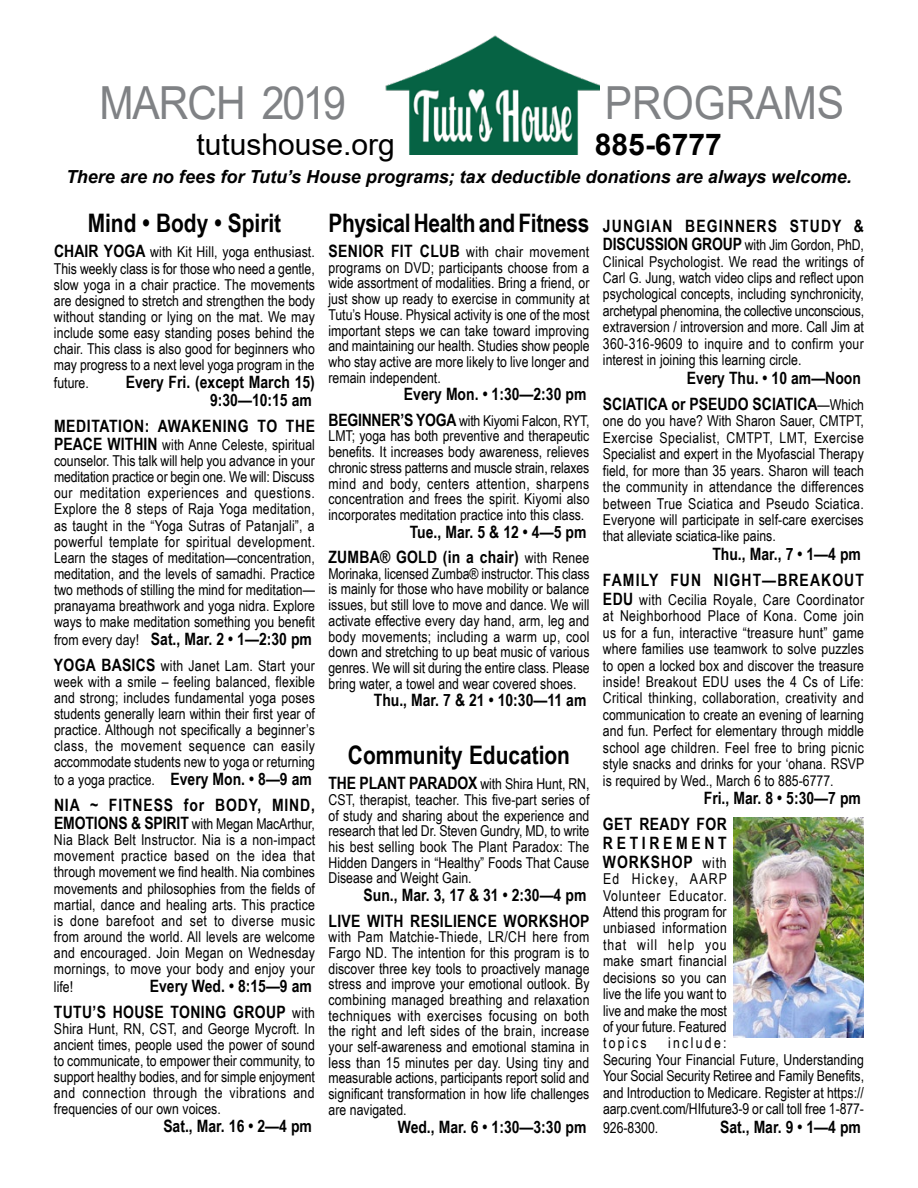
<style>
.page{position:relative;width:918px;height:1188px;background:#fff}
.page>*{position:absolute;margin:0;border:0;box-sizing:border-box;transform-origin:0 0}
.t1{font:45.6px "Arial";letter-spacing:-.01em;color:#808285;scale:.9 1}
.t2{font:30px "Arial";color:#000}
.t3{font:700 30px "Arial";color:#000}
.t4{font:700 25.5px "Arial Narrow";color:#000}
.t5{font:italic 700 18px "Arial";color:#000}
.t6{font:700 17.1px/25.3px "Arial Narrow";letter-spacing:.015em;color:#000;text-align:right}
.t7{font:700 17.1px/26.2px "Arial Narrow";letter-spacing:.065em;color:#000;text-align:right}
.t8{font:700 17.1px "Arial Narrow";letter-spacing:.035em;color:#000}
.t9{font:700 17.1px "Arial Narrow";letter-spacing:.05em;color:#000}
.t10{font:700 17.1px/18.6px "Arial Narrow";letter-spacing:.215em;color:#000}
.t11{font:15px/16px "Arial Narrow";color:#000;text-align:justify}
.s1{font-weight:700;font-size:17.1px}
.s2{font-weight:400;font-size:15px}
</style>
<div class="page">
<img style="left:385px;top:35px;width:215px;height:119px">
<img style="left:734px;top:817px;width:130px;height:221px">
<h1 class="t1" style="left:99px;top:71px;width:275px">MARCH 2019</h1>
<h1 class="t1" style="left:605px;top:71px;width:268px">PROGRAMS</h1>
<h2 class="t2" style="left:196px;top:123px;width:200px">tutushouse.org</h2>
<h2 class="t3" style="left:595px;top:123px;width:128px">885-6777</h2>
<p class="t5" style="left:66px;top:165px;width:787px">There are no fees for Tutu’s House programs; tax deductible donations are always welcome.</p>
<h3 class="t4" style="left:88px;top:203px;width:195px">Mind • Body • Spirit</h3>
<p class="t11" style="left:54px;top:244px;width:263px"><span class="s1">CHAIR YOGA</span> with Kit Hill, yoga enthusiast.<br>This weekly class is for those who need a gentle, slow yoga in a chair practice. The movements are designed to stretch and strengthen the body without standing or lying on the mat. We may include some easy standing poses behind the chair. This class is also good for beginners who may progress to a next level yoga program in the</p>
<p class="t11" style="left:54px;top:374px;width:36px">future.</p>
<p class="t6" style="left:126px;top:372px;width:191px;line-height:18.1px">Every Fri. (except March 15)<br>9:30—10:15 am</p>
<p class="t8" style="left:54px;top:413px;width:263px">MEDITATION: AWAKENING TO THE</p>
<p class="t11" style="left:54px;top:436px;width:263px"><span class="s1">PEACE WITHIN</span> with Anne Celeste, spiritual counselor. This talk will help you advance in your meditation practice or begin one. We will: Discuss our meditation experiences and questions.<br>Explore the 8 steps of Raja Yoga meditation, as taught in the “Yoga Sutras of Patanjali”, a powerful template for spiritual development.<br>Learn the stages of meditation—concentration, meditation, and the levels of samadhi. Practice two methods of stilling the mind for meditation— pranayama breathwork and yoga nidra. Explore ways to make meditation something you benefit</p>
<p class="t6" style="left:54px;top:625px;width:259px"><span class="s2">from every day!</span> Sat., Mar. 2 • 1—2:30 pm</p>
<p class="t11" style="left:54px;top:657px;width:263px"><span class="s1">YOGA BASICS</span> with Janet Lam. Start your week with a smile – feeling balanced, flexible and strong; includes fundamental yoga poses students generally learn within their first year of practice. Although not specifically a beginner’s class, the movement sequence can easily accommodate students new to yoga or returning</p>
<p class="t11" style="left:54px;top:771px;width:259px">to a yoga practice. <span class="s1">Every Mon. • 8—9 am</span></p>
<p class="t9" style="left:54px;top:792px;width:263px">NIA ~ FITNESS for BODY, MIND,</p>
<p class="t11" style="left:54px;top:815px;width:263px"><span class="s1">EMOTIONS &amp; SPIRIT</span> with Megan MacArthur, Nia Black Belt Instructor. Nia is a non-impact movement practice based on the idea that through movement we find health. Nia combines movements and philosophies from the fields of martial, dance and healing arts. This practice is done barefoot and set to diverse music from around the world. All levels are welcome and encouraged. Join Megan on Wednesday mornings, to move your body and enjoy your</p>
<p class="t11" style="left:54px;top:978px;width:21px">life!</p>
<h3 class="t4" style="left:328px;top:203px;width:262px">Physical Health and Fitness</h3>
<p class="t11" style="left:328px;top:243px;width:263px"><span class="s1">SENIOR FIT CLUB</span> with chair movement programs on DVD; participants choose from a wide assortment of modalities. Bring a friend, or just show up ready to exercise in community at Tutu’s House. Physical activity is one of the most important steps we can take toward improving and maintaining our health. Studies show people who stay active are more likely to live longer and remain independent.</p>
<p class="t6" style="left:404px;top:381px;width:184px">Every Mon. • 1:30—2:30 pm</p>
<p class="t11" style="left:329px;top:412px;width:263px"><span class="s1">BEGINNER’S YOGA</span> with Kiyomi Falcon, RYT, LMT; yoga has both preventive and therapeutic benefits. It increases body awareness, relieves chronic stress patterns and muscle strain, relaxes mind and body, centers attention, sharpens concentration and frees the spirit. Kiyomi also incorporates meditation practice into this class.</p>
<p class="t6" style="left:329px;top:518px;width:262px">Tue., Mar. 5 &amp; 12 • 4—5 pm<br>ZUMBA® GOLD (in a chair) <span class="s2">with Renee</span></p>
<p class="t11" style="left:329px;top:565px;width:263px">Morinaka, licensed Zumba® instructor. This class is mainly for those who have mobility or balance issues, but still love to move and dance. We will activate effective every day hand, arm, leg and body movements; including a warm up, cool down and stretching to up beat music of various genres. We will sit during the entire class. Please bring water, a towel and wear covered shoes.</p>
<p class="t6" style="left:374px;top:687px;width:214px">Thu., Mar. 7 &amp; 21 • 10:30—11 am</p>
<h3 class="t4" style="left:348px;top:736px;width:224px">Community Education</h3>
<p class="t11" style="left:328px;top:776px;width:263px"><span class="s1">THE PLANT PARADOX</span> with Shira Hunt, RN, CST, therapist, teacher. This five-part series of of study and sharing about the experience and research that led Dr. Steven Gundry, MD, to write his best selling book The Plant Paradox: The Hidden Dangers in “Healthy” Foods That Cause Disease and Weight Gain.</p>
<p class="t6" style="left:328px;top:882px;width:263px">Sun., Mar. 3, 17 &amp; 31 • 2:30—4 pm<br>LIVE WITH RESILIENCE WORKSHOP</p>
<p class="t11" style="left:328px;top:929px;width:263px">with Pam Matchie-Thiede, LR/CH here from Fargo ND. The intention for this program is to discover three key tools to proactively manage stress and improve your emotional outlook. By combining managed breathing and relaxation techniques with exercises focusing on both the right and left sides of the brain, increase your self-awareness and emotional stamina in less than 15 minutes per day. Using tiny and measurable actions, participants report solid and significant transformation in how life challenges are navigated.</p>
<p class="t6" style="left:398px;top:1113px;width:190px">Wed., Mar. 6 • 1:30—3:30 pm</p>
<p class="t7" style="left:603px;top:212px;width:263px">JUNGIAN BEGINNERS STUDY &amp;</p>
<p class="t11" style="left:603px;top:236px;width:263px;line-height:16.5px"><span class="s1">DISCUSSION GROUP</span> with Jim Gordon, PhD, Clinical Psychologist. We read the writings of Carl G. Jung, watch video clips and reflect upon psychological concepts, including synchronicity, archetypal phenomina, the collective unconscious, extraversion / introversion and more. Call Jim at 360-316-9609 to inquire and to confirm your interest in joining this learning circle.</p>
<p class="t6" style="left:603px;top:364px;width:263px;line-height:26.2px">Every Thu. • 10 am—Noon<br>SCIATICA or PSEUDO SCIATICA<span class="s2">—Which</span></p>
<p class="t11" style="left:603px;top:412px;width:263px">one do you have? With Sharon Sauer, CMTPT, Exercise Specialist, CMTPT, LMT, Exercise Specialist and expert in the Myofascial Therapy field, for more than 35 years. Sharon will teach the community in attendance the differences between True Sciatica and Pseudo Sciatica.<br>Everyone will participate in self-care exercises that alleviate sciatica-like pains.</p>
<p class="t7" style="left:603px;top:540px;width:263px">Thu., Mar., 7 • 1—4 pm<br>FAMILY FUN NIGHT—BREAKOUT</p>
<p class="t11" style="left:603px;top:591px;width:263px;line-height:16.5px"><span class="s1">EDU</span> with Cecilia Royale, Care Coordinator at Neighborhood Place of Kona. Come join us for a fun, interactive “treasure hunt” game where families use teamwork to solve puzzles to open a locked box and discover the treasure inside! Breakout EDU uses the 4 Cs of Life:<br>Critical thinking, collaboration, creativity and communication to create an evening of learning and fun. Perfect for elementary through middle school age children. Feel free to bring picnic style snacks and drinks for your ‘ohana. RSVP is required by Wed., March 6 to 885-6777.</p>
<p class="t6" style="left:603px;top:784px;width:259px;line-height:26.2px;text-align:left;text-indent:101px">Fri., Mar. 8 • 5:30—7 pm<br>GET READY FOR</p>
<p class="t10" style="left:603px;top:833px;width:125px">RETIREMENT<br>WORKSHOP <span class="s2">with</span></p>
<p class="t11" style="left:603px;top:870px;width:125px;line-height:16.5px">Ed Hickey, AARP Volunteer Educator.<br>Attend this program for unbiased information that will help you make smart financial decisions so you can live the life you want to live and make the most of your future. Featured topics</p>
<p class="t6" style="left:54px;top:972px;width:263px;line-height:25.8px">Every Wed. • 8:15—9 am<br>TUTU’S HOUSE TONING GROUP <span class="s2">with</span></p>
<p class="t11" style="left:54px;top:1020px;width:263px">Shira Hunt, RN, CST, and George Mycroft. In ancient times, people used the power of sound to communicate, to empower their community, to support healthy bodies, and for simple enjoyment and connection through the vibrations and frequencies of our own voices.</p>
<p class="t6" style="left:163px;top:1113px;width:150px">Sat., Mar. 16 • 2—4 pm</p>
<p class="t11" style="left:603px;top:1034px;width:263px;line-height:16.5px;text-align:left;text-indent:65px">include:<br>Securing Your Financial Future, Understanding Your Social Security Retiree and Family Benefits, and Introduction to Medicare. Register at https:// aarp.cvent.com/HIfuture3-9 or call toll free 1-877-</p>
<p class="t11" style="left:603px;top:1119px;width:57px">926-8300.</p>
<p class="t6" style="left:720px;top:1113px;width:142px">Sat., Mar. 9 • 1—4 pm</p>
</div>
